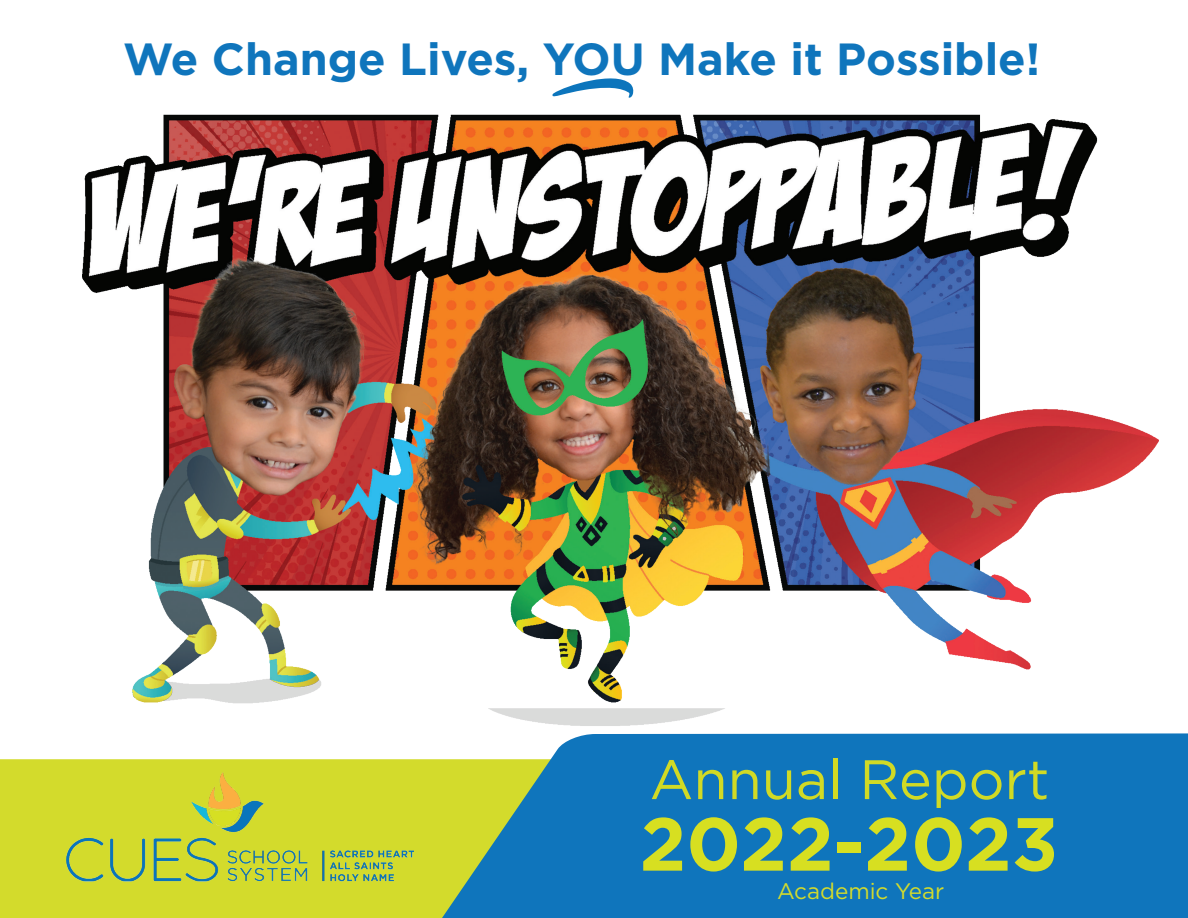
<style>
.page{position:relative;width:1188px;height:918px;background:#fff}
.page>*{position:absolute;margin:0;border:0;box-sizing:border-box;transform-origin:0 0}
.Years{font:700 75px "Gotham";color:#d7df21}
.Title_2{font:55.5px "Gotham";color:#d1da25}
.Title_3{font:700 45px "Gotham";color:#0f75bc}
.Title_2-2{font:22.5px "Gotham";color:#d3db2c}
</style>
<div class="page">
<div style="left:0;top:759px;width:415px;height:159px;background:#d3db2c"></div>
<svg style="left:415px;top:733px;width:773px;height:185px;fill:#0f75bc"></svg>
<img style="left:66px;top:773px;width:347px;height:124px">
<img style="left:54px;top:78px;width:1120px;height:684px">
<p class="Title_3" style="left:123px;top:29px;width:919px">We Change Lives, YOU Make it Possible!</p>
<p class="Title_2" style="left:650px;top:744px;width:401px">Annual Report</p>
<p class="Years" style="left:640px;top:794px;width:420px">2022-2023</p>
<p class="Title_2-2" style="left:777px;top:877px;width:169px">Academic Year</p>
</div>
